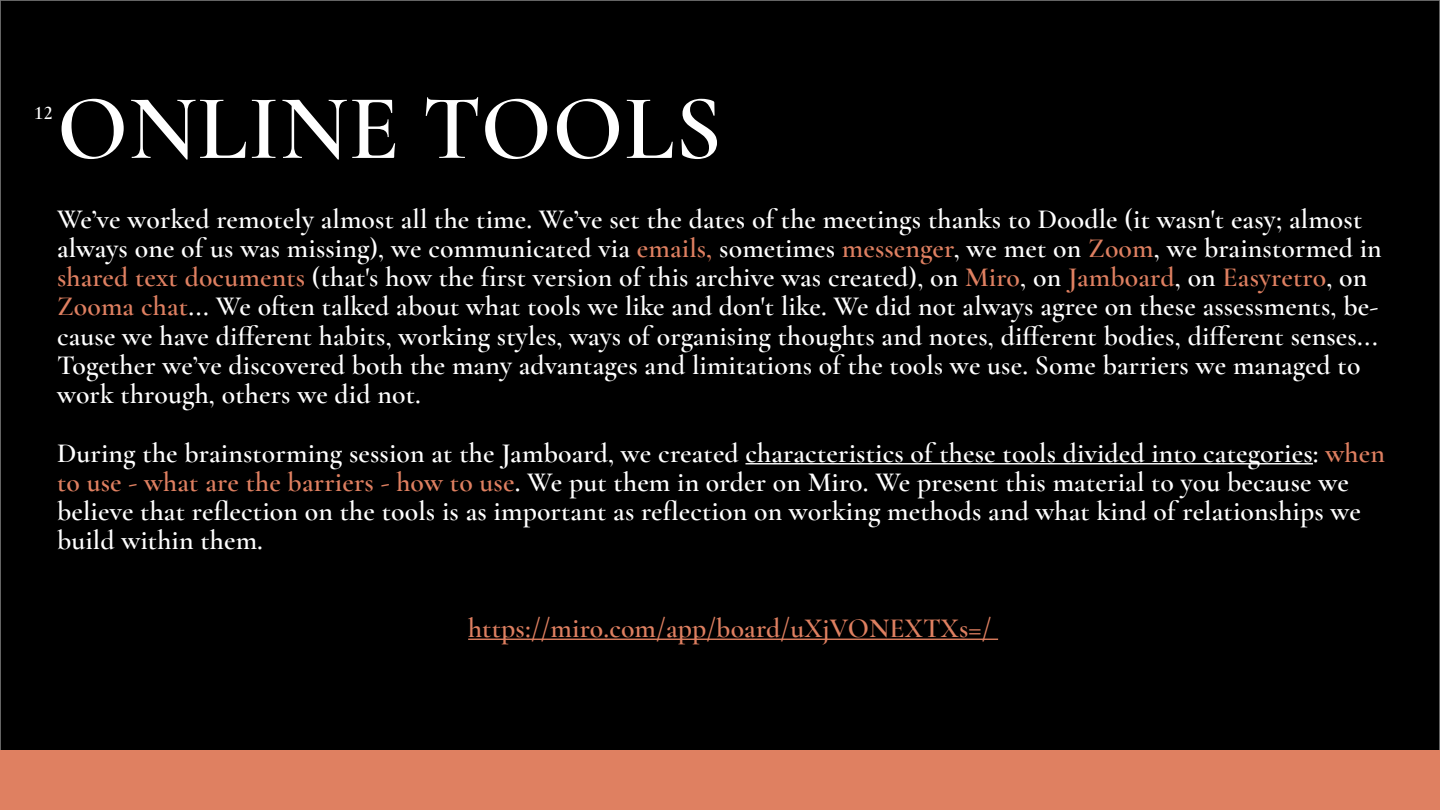
<style>
.page{position:relative;width:1440px;height:810px;background:#000}
.page>*{position:absolute;margin:0;border:0;box-sizing:border-box;transform-origin:0 0}
.t1{font:600 93px "Cormorant Garamond";letter-spacing:.005em;color:#fff}
.t2{font:600 27.75px/29.2px "Cormorant Garamond";letter-spacing:.005em;color:#fff}
.t3{font:600 27.75px "Cormorant Garamond";letter-spacing:.005em;color:#df8061}
.t4{font:600 19.5px "Cormorant Garamond";color:#fff}
.s1{color:#df8061}
</style>
<div class="page">
<hr style="left:745px;top:463px;width:568px;height:1px;background:#fff">
<hr style="left:468px;top:639px;width:530px;height:1px;background:#df8061">
<div style="left:0;top:750px;width:1440px;height:60px;background:#df8061"></div>
<p class="t4" style="left:34px;top:101px;width:21px">12</p>
<h1 class="t1" style="left:57px;top:71px;width:666px">ONLINE TOOLS</h1>
<p class="t2" style="left:57px;top:204px;width:1326px">We’ve worked remotely almost all the time. We’ve set the dates of the meetings thanks to Doodle (it wasn't easy; almost always one of us was missing), we communicated via <span class="s1">emails,</span> sometimes <span class="s1">messenger</span>, we met on <span class="s1">Zoom</span>, we brainstormed in <span class="s1">shared text documents</span> (that's how the first version of this archive was created), on <span class="s1">Miro</span>, on <span class="s1">Jamboard</span>, on <span class="s1">Easyretro</span>, on <span class="s1">Zooma chat</span>... We often talked about what tools we like and don't like. We did not always agree on these assessments, be&shy;cause we have different habits, working styles, ways of organising thoughts and notes, different bodies, different senses...<br>Together we’ve discovered both the many advantages and limitations of the tools we use. Some barriers we managed to work through, others we did not.</p>
<p class="t2" style="left:57px;top:438px;width:1329px">During the brainstorming session at the Jamboard, we created characteristics of these tools divided into categories: <span class="s1">when to use - what are the barriers - how to use</span>. We put them in order on Miro. We present this material to you because we believe that reflection on the tools is as important as reflection on working methods and what kind of relationships we build within them.</p>
<p class="t3" style="left:468px;top:611px;width:525px">https://miro.com/app/board/uXjVONEXTXs=/</p>
</div>
